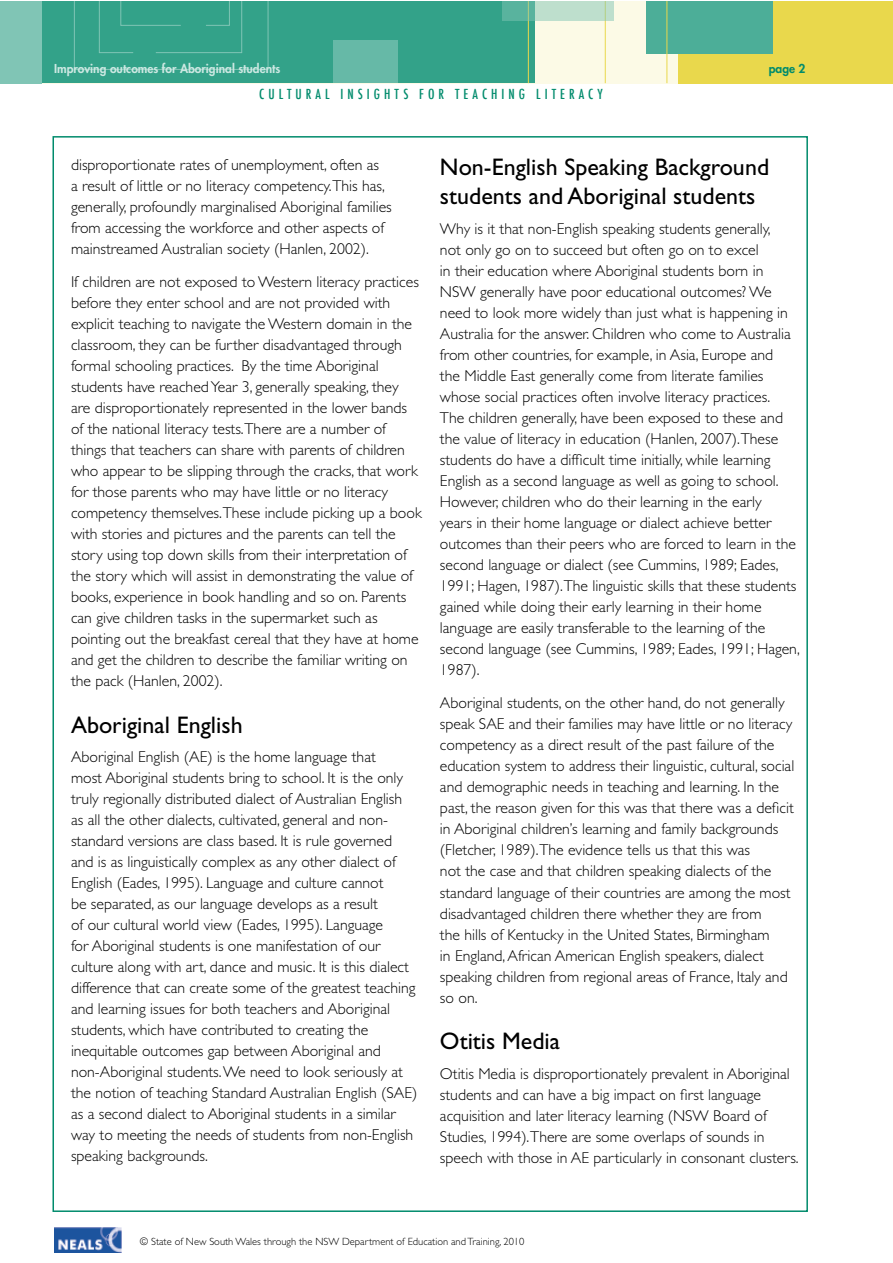
<style>
.page{position:relative;width:893px;height:1263px;background:#fff}
.page>*{position:absolute;margin:0;border:0;box-sizing:border-box;transform-origin:0 0}
.t1{font:24px/28.8px "Gill Sans";color:#000}
.t2{font:300 15.75px/21px "Gill Sans";color:#000}
.t3{font:500 condensed 13.5px "Futura";letter-spacing:.3em;color:#008b6c}
.t4{font:800 12px "Futura";color:#cce8e2}
.t5{font:800 12px "Futura";color:#008b6c}
.t6{font:300 10.5px "Gill Sans";color:#000}
</style>
<div class="page">
<div style="left:1px;top:1px;width:891px;height:82px;background:#fcfae6"></div>
<div style="left:0;top:1px;width:535px;height:82px;background:#33a289"></div>
<div style="left:679px;top:1px;width:213px;height:82px;background:#e9d84c"></div>
<div style="left:333px;top:40px;width:64px;height:43px;background:#66b9a7"></div>
<img style="left:54px;top:1227px;width:67px;height:25px">
<div style="left:0;top:1px;width:42px;height:82px;background:#80c5b5"></div>
<div style="left:646px;top:1px;width:126px;height:53px;background:#4cae98"></div>
<hr style="left:528px;top:1px;width:1px;height:82px;background:#e9d84c">
<hr style="left:605px;top:1px;width:1px;height:82px;background:#e9d84c">
<hr style="left:666px;top:1px;width:1px;height:82px;background:#e9d84c">
<svg style="left:502px;top:1px;width:111px;height:20px;background:#a0d2be"></svg>
<svg style="left:74px;top:1px;width:195px;height:69px"></svg>
<p class="t4" style="left:54px;top:61px;width:228px">Improving outcomes for Aboriginal students</p>
<p class="t5" style="left:769px;top:61px;width:38px">page 2</p>
<p class="t3" style="left:259px;top:86px;width:345px">CULTURAL INSIGHTS FOR TEACHING LITERACY</p>
<p class="t2" style="left:71px;top:154px;width:322px">disproportionate rates of unemployment, often as<br>a result of little or no literacy competency.This has, generally, profoundly marginalised Aboriginal families from accessing the workforce and other aspects of mainstreamed Australian society (Hanlen, 2002).</p>
<p class="t2" style="left:71px;top:272px;width:352px">If children are not exposed to Western literacy practices before they enter school and are not provided with explicit teaching to navigate the Western domain in the classroom, they can be further disadvantaged through formal schooling practices. By the time Aboriginal students have reached Year 3, generally speaking, they are disproportionately represented in the lower bands of the national literacy tests.There are a number of things that teachers can share with parents of children who appear to be slipping through the cracks, that work for those parents who may have little or no literacy competency themselves.These include picking up a book with stories and pictures and the parents can tell the story using top down skills from their interpretation of the story which will assist in demonstrating the value of books, experience in book handling and so on. Parents can give children tasks in the supermarket such as pointing out the breakfast cereal that they have at home and get the children to describe the familiar writing on the pack (Hanlen, 2002).</p>
<h1 class="t1" style="left:71px;top:710px;width:173px">Aboriginal English</h1>
<p class="t2" style="left:71px;top:747px;width:348px">Aboriginal English (AE) is the home language that<br>most Aboriginal students bring to school. It is the only truly regionally distributed dialect of Australian English as all the other dialects, cultivated, general and non&shy;standard versions are class based. It is rule governed and is as linguistically complex as any other dialect of English (Eades, 1995). Language and culture cannot<br>be separated, as our language develops as a result<br>of our cultural world view (Eades, 1995). Language<br>for Aboriginal students is one manifestation of our culture along with art, dance and music. It is this dialect difference that can create some of the greatest teaching and learning issues for both teachers and Aboriginal students, which have contributed to creating the inequitable outcomes gap between Aboriginal and non-Aboriginal students. We need to look seriously at the notion of teaching Standard Australian English (SAE) as a second dialect to Aboriginal students in a similar way to meeting the needs of students from non-English speaking backgrounds.</p>
<h1 class="t1" style="left:440px;top:153px;width:331px">Non-English Speaking Background students and Aboriginal students</h1>
<p class="t2" style="left:440px;top:218px;width:361px">Why is it that non-English speaking students generally,<br>not only go on to succeed but often go on to excel<br>in their education where Aboriginal students born in NSW generally have poor educational outcomes? We need to look more widely than just what is happening in Australia for the answer. Children who come to Australia from other countries, for example, in Asia, Europe and<br>the Middle East generally come from literate families whose social practices often involve literacy practices.<br>The children generally, have been exposed to these and the value of literacy in education (Hanlen, 2007).These students do have a difficult time initially, while learning English as a second language as well as going to school.<br>However, children who do their learning in the early<br>years in their home language or dialect achieve better outcomes than their peers who are forced to learn in the second language or dialect (see Cummins, 1989; Eades, 1991; Hagen, 1987).The linguistic skills that these students gained while doing their early learning in their home language are easily transferable to the learning of the second language (see Cummins, 1989; Eades, 1991; Hagen, 1987).</p>
<p class="t2" style="left:440px;top:693px;width:356px">Aboriginal students, on the other hand, do not generally speak SAE and their families may have little or no literacy competency as a direct result of the past failure of the education system to address their linguistic, cultural, social and demographic needs in teaching and learning. In the past, the reason given for this was that there was a deficit in Aboriginal children’s learning and family backgrounds (Fletcher, 1989).The evidence tells us that this was<br>not the case and that children speaking dialects of the standard language of their countries are among the most disadvantaged children there whether they are from<br>the hills of Kentucky in the United States, Birmingham<br>in England, African American English speakers, dialect speaking children from regional areas of France, Italy and so on.</p>
<h1 class="t1" style="left:440px;top:1027px;width:122px">Otitis Media</h1>
<p class="t2" style="left:440px;top:1063px;width:360px">Otitis Media is disproportionately prevalent in Aboriginal students and can have a big impact on first language acquisition and later literacy learning (NSW Board of Studies, 1994).There are some overlaps of sounds in speech with those in AE particularly in consonant clusters.</p>
<p class="t6" style="left:140px;top:1235px;width:386px">© State of New South Wales through the NSW Department of Education and Training, 2010</p>
</div>
